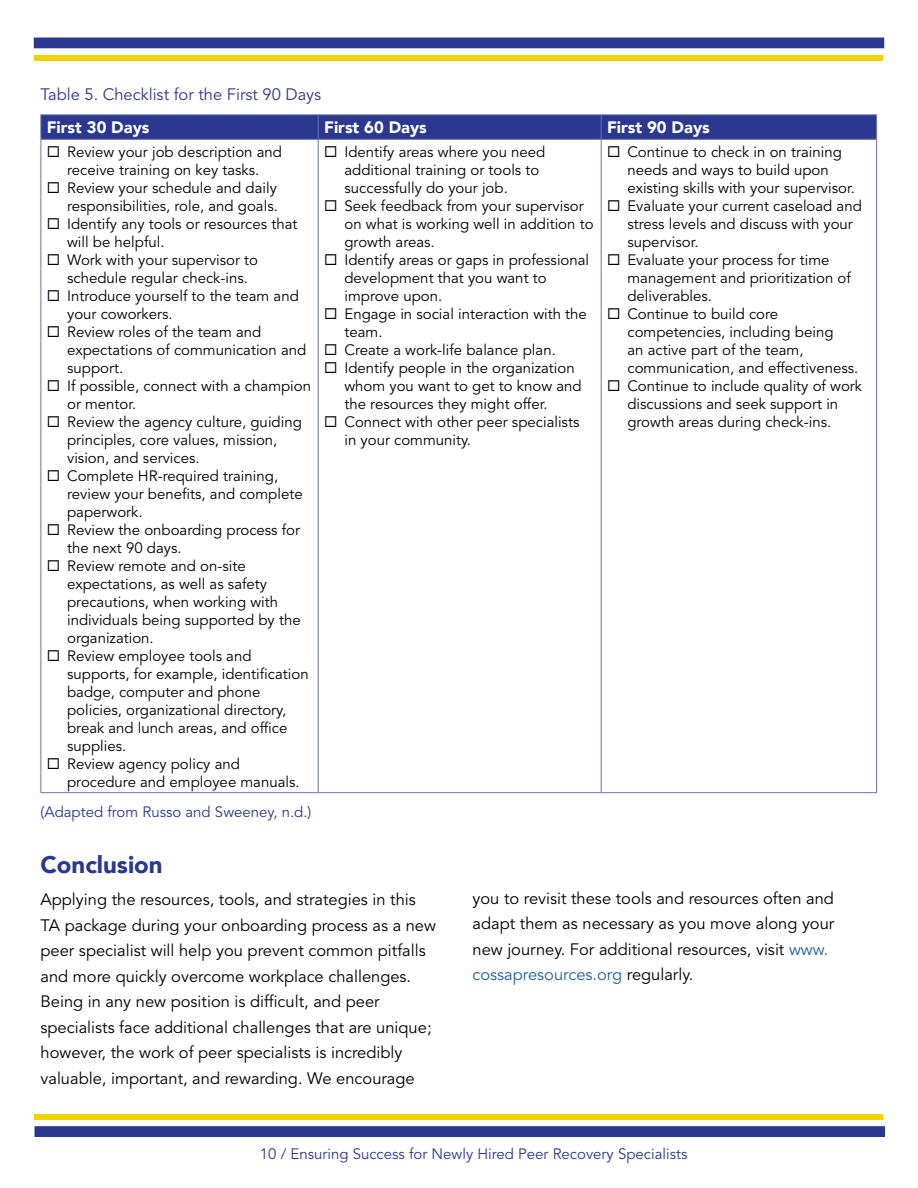
<style>
.page{position:relative;width:918px;height:1188px;background:#fff}
.page>*{position:absolute;margin:0;border:0;box-sizing:border-box;transform-origin:0 0}
.t1{font:900 24px "Avenir LT";color:#2b388f}
.t2{font:16.5px/25.5px "Avenir LT Std";color:#000}
.t3{font:16.5px "Avenir LT Std";color:#2b388f}
.t4{font:900 16.5px "Avenir LT";color:#fff}
.t5{font:15px/18px "Avenir LT Std";color:#000}
.t6{font:15px "Avenir LT Std";color:#2b388f}
.s1{color:#215e9e}
</style>
<div class="page">
<div style="left:34px;top:38px;width:850px;height:10px;background:#2b388f"></div>
<div style="left:34px;top:55px;width:849px;height:5px;background:#f0d200"></div>
<div style="left:34px;top:1126px;width:851px;height:11px;background:#2b388f;border:2px solid #2b388f"></div>
<div style="left:34px;top:1114px;width:849px;height:6px;background:#f0d200"></div>
<hr style="left:40px;top:114px;width:278px;height:1px;background:#6972af">
<hr style="left:318px;top:114px;width:283px;height:1px;background:#6972af">
<hr style="left:601px;top:114px;width:276px;height:1px;background:#6972af">
<svg style="left:40px;top:115px;width:837px;height:24px;background:#2c398f"></svg>
<hr style="left:40px;top:139px;width:278px;height:1px;background:#6972af">
<hr style="left:318px;top:139px;width:283px;height:1px;background:#6972af">
<hr style="left:601px;top:139px;width:276px;height:1px;background:#6972af">
<hr style="left:40px;top:140px;width:1px;height:652px;background:#6972af">
<hr style="left:318px;top:140px;width:1px;height:652px;background:#6972af">
<hr style="left:601px;top:140px;width:1px;height:652px;background:#6972af">
<hr style="left:876px;top:140px;width:1px;height:652px;background:#6972af">
<hr style="left:40px;top:792px;width:278px;height:1px;background:#6972af">
<hr style="left:318px;top:792px;width:283px;height:1px;background:#6972af">
<hr style="left:601px;top:792px;width:276px;height:1px;background:#6972af">
<p class="t3" style="left:40px;top:85px;width:282px">Table 5. Checklist for the First 90 Days</p>
<p class="t4" style="left:47px;top:118px;width:104px">First 30 Days</p>
<p class="t4" style="left:324px;top:118px;width:104px">First 60 Days</p>
<p class="t4" style="left:607px;top:118px;width:104px">First 90 Days</p>
<p class="t5" style="left:67px;top:143px;width:245px">Review your job description and receive training on key tasks.<br>Review your schedule and daily responsibilities, role, and goals.<br>Identify any tools or resources that will be helpful.<br>Work with your supervisor to schedule regular check-ins.<br>Introduce yourself to the team and your coworkers.<br>Review roles of the team and expectations of communication and support.<br>If possible, connect with a champion or mentor.<br>Review the agency culture, guiding principles, core values, mission, vision, and services.<br>Complete HR-required training, review your benefits, and complete paperwork.<br>Review the onboarding process for the next 90 days.<br>Review remote and on-site expectations, as well as safety precautions, when working with individuals being supported by the organization.<br>Review employee tools and supports, for example, identification badge, computer and phone policies, organizational directory, break and lunch areas, and office supplies.<br>Review agency policy and procedure and employee manuals.</p>
<p class="t5" style="left:344px;top:143px;width:251px">Identify areas where you need additional training or tools to successfully do your job.<br>Seek feedback from your supervisor on what is working well in addition to growth areas.<br>Identify areas or gaps in professional development that you want to improve upon.<br>Engage in social interaction with the team.<br>Create a work-life balance plan.<br>Identify people in the organization whom you want to get to know and the resources they might offer.<br>Connect with other peer specialists in your community.</p>
<p class="t5" style="left:627px;top:143px;width:236px">Continue to check in on training needs and ways to build upon existing skills with your supervisor.<br>Evaluate your current caseload and stress levels and discuss with your supervisor.<br>Evaluate your process for time management and prioritization of deliverables.<br>Continue to build core competencies, including being<br>an active part of the team, communication, and effectiveness.<br>Continue to include quality of work discussions and seek support in growth areas during check-ins.</p>
<p class="t6" style="left:41px;top:803px;width:272px">(Adapted from Russo and Sweeney, n.d.)</p>
<h1 class="t1" style="left:40px;top:850px;width:124px">Conclusion</h1>
<p class="t2" style="left:40px;top:887px;width:397px">Applying the resources, tools, and strategies in this TA package during your onboarding process as a new peer specialist will help you prevent common pitfalls and more quickly overcome workplace challenges.<br>Being in any new position is difficult, and peer specialists face additional challenges that are unique; however, the work of peer specialists is incredibly valuable, important, and rewarding. We encourage</p>
<p class="t2" style="left:473px;top:886px;width:363px">you to revisit these tools and resources often and adapt them as necessary as you move along your new journey. For additional resources, visit <span class="s1">www. cossapresources.org</span> regularly.</p>
<p class="t6" style="left:260px;top:1145px;width:429px">10 / Ensuring Success for Newly Hired Peer Recovery Specialists</p>
</div>
